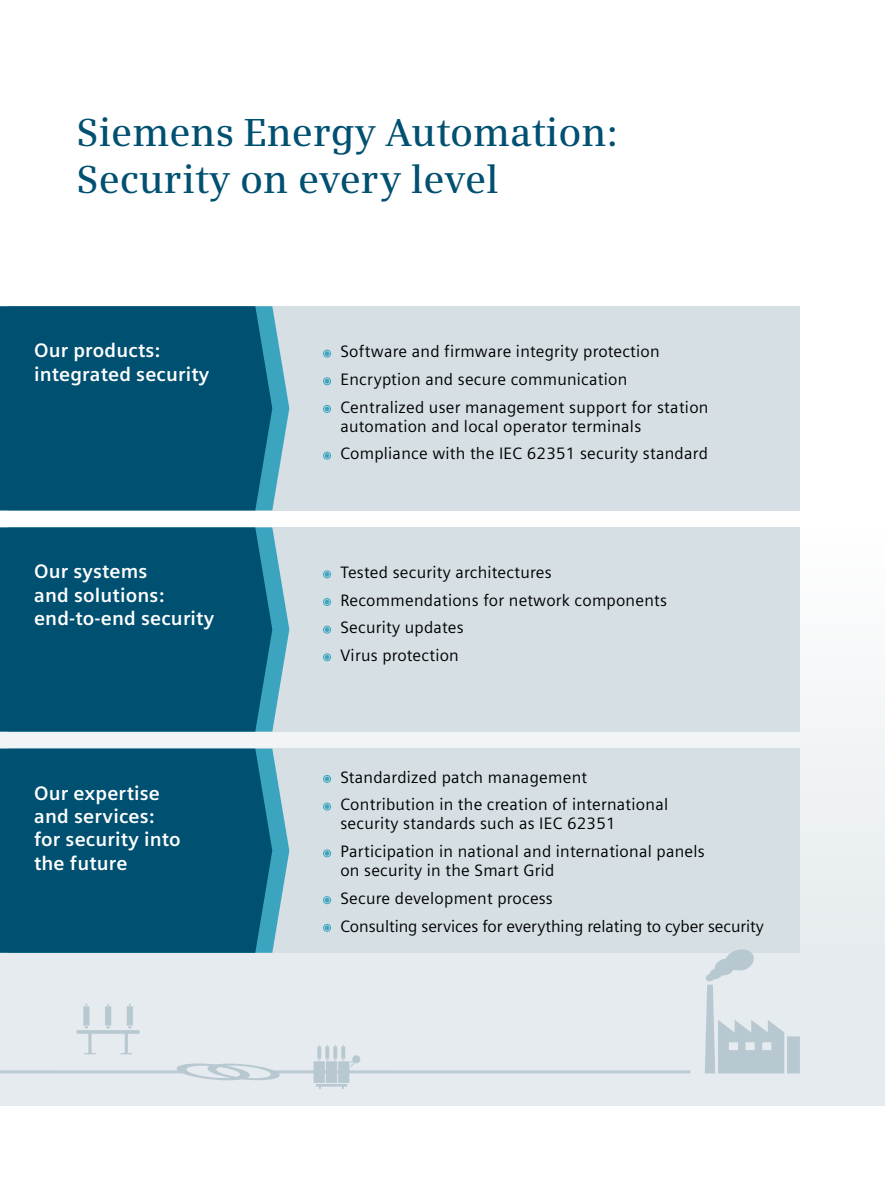
<style>
.page{position:relative;width:885px;height:1191px;background:#fff}
.page>*{position:absolute;margin:0;border:0;box-sizing:border-box;transform-origin:0 0}
.t1{font:600 39px/46.8px "Siemens Serif";color:#005071}
.t2{font:700 19.5px/23.4px "Siemens Sans";letter-spacing:.01em;color:#fff}
.t3{font:16.5px/27.6px "Siemens Sans";letter-spacing:.015em;color:#000}
.t4{font:16.5px/27.6px "Siemens Sans";letter-spacing:-.005em;color:#000}
</style>
<div class="page">
<div style="left:0;top:527px;width:884px;height:579px;background:linear-gradient(to bottom,#fcfdfd,#e0e7eb)"></div>
<div style="left:0;top:306px;width:799px;height:204px;background:#d5dfe4"></div>
<div style="left:0;top:527px;width:799px;height:204px;background:#d5dfe4"></div>
<div style="left:0;top:748px;width:799px;height:204px;background:#d5dfe4"></div>
<svg style="left:272px;top:306px;width:17px;height:204px"></svg>
<div style="left:0;top:306px;width:272px;height:204px;background:#005071"></div>
<svg style="left:272px;top:527px;width:17px;height:204px"></svg>
<div style="left:0;top:527px;width:272px;height:204px;background:#005071"></div>
<svg style="left:272px;top:748px;width:17px;height:204px"></svg>
<div style="left:0;top:748px;width:272px;height:204px;background:#005071"></div>
<svg style="left:325px;top:352px;width:4px;height:3px"></svg>
<div style="left:323px;top:350px;width:8px;height:7px;border:1px solid #3ba4bf;border-radius:50%"></div>
<svg style="left:325px;top:379px;width:4px;height:4px"></svg>
<div style="left:323px;top:377px;width:8px;height:8px;border:1px solid #3ba4bf;border-radius:50%"></div>
<svg style="left:325px;top:407px;width:4px;height:3px"></svg>
<div style="left:323px;top:405px;width:8px;height:7px;border:1px solid #3ba4bf;border-radius:50%"></div>
<svg style="left:325px;top:454px;width:4px;height:3px"></svg>
<div style="left:323px;top:452px;width:8px;height:7px;border:1px solid #3ba4bf;border-radius:50%"></div>
<svg style="left:325px;top:572px;width:4px;height:4px"></svg>
<div style="left:323px;top:570px;width:8px;height:8px;border:1px solid #3ba4bf;border-radius:50%"></div>
<svg style="left:325px;top:600px;width:4px;height:3px"></svg>
<div style="left:323px;top:598px;width:8px;height:7px;border:1px solid #3ba4bf;border-radius:50%"></div>
<svg style="left:325px;top:628px;width:4px;height:3px"></svg>
<div style="left:323px;top:626px;width:8px;height:7px;border:1px solid #3ba4bf;border-radius:50%"></div>
<svg style="left:325px;top:655px;width:4px;height:4px"></svg>
<div style="left:323px;top:653px;width:8px;height:8px;border:1px solid #3ba4bf;border-radius:50%"></div>
<hr style="left:272px;top:1070px;width:418px;height:3px;background:#fff">
<svg style="left:165px;top:1063px;width:126px;height:17px;background:#d4dee3"></svg>
<svg style="left:704px;top:949px;width:95px;height:124px;background:#d2dce1"></svg>
<svg style="left:77px;top:1003px;width:63px;height:51px;background:#dae2e7"></svg>
<svg style="left:313px;top:1045px;width:47px;height:44px;background:#ccd7de"></svg>
<hr style="left:0;top:1070px;width:185px;height:3px;background:#fff">
<svg style="left:325px;top:777px;width:4px;height:3px"></svg>
<div style="left:323px;top:775px;width:8px;height:7px;border:1px solid #3ba4bf;border-radius:50%"></div>
<svg style="left:325px;top:805px;width:4px;height:3px"></svg>
<div style="left:323px;top:803px;width:8px;height:7px;border:1px solid #3ba4bf;border-radius:50%"></div>
<svg style="left:325px;top:851px;width:4px;height:4px"></svg>
<div style="left:323px;top:849px;width:8px;height:8px;border:1px solid #3ba4bf;border-radius:50%"></div>
<svg style="left:325px;top:898px;width:4px;height:4px"></svg>
<div style="left:323px;top:896px;width:8px;height:8px;border:1px solid #3ba4bf;border-radius:50%"></div>
<svg style="left:325px;top:926px;width:4px;height:3px"></svg>
<div style="left:323px;top:924px;width:8px;height:7px;border:1px solid #3ba4bf;border-radius:50%"></div>
<h1 class="t1" style="left:77px;top:109px;width:543px">Siemens Energy Automation:<br>Security on every level</h1>
<p class="t2" style="left:34px;top:339px;width:177px">Our products: integrated security</p>
<p class="t2" style="left:34px;top:560px;width:182px">Our systems<br>and solutions: end-to-end security</p>
<p class="t2" style="left:34px;top:781px;width:148px">Our expertise and services: for security into the future</p>
<p class="t3" style="left:340px;top:338px;width:369px">Software and firmware integrity protection<br>Encryption and secure communication<br>Centralized user management support for station</p>
<p class="t3" style="left:340px;top:412px;width:369px">automation and local operator terminals<br>Compliance with the IEC 62351 security standard</p>
<p class="t3" style="left:340px;top:558px;width:328px">Tested security architectures<br>Recommendations for network components<br>Security updates<br>Virus protection</p>
<p class="t3" style="left:340px;top:763px;width:329px">Standardized patch management<br>Contribution in the creation of international</p>
<p class="t3" style="left:340px;top:810px;width:366px">security standards such as IEC 62351<br>Participation in national and international panels</p>
<p class="t4" style="left:340px;top:857px;width:425px">on security in the Smart Grid<br>Secure development process<br>Consulting services for everything relating to cyber security</p>
</div>
